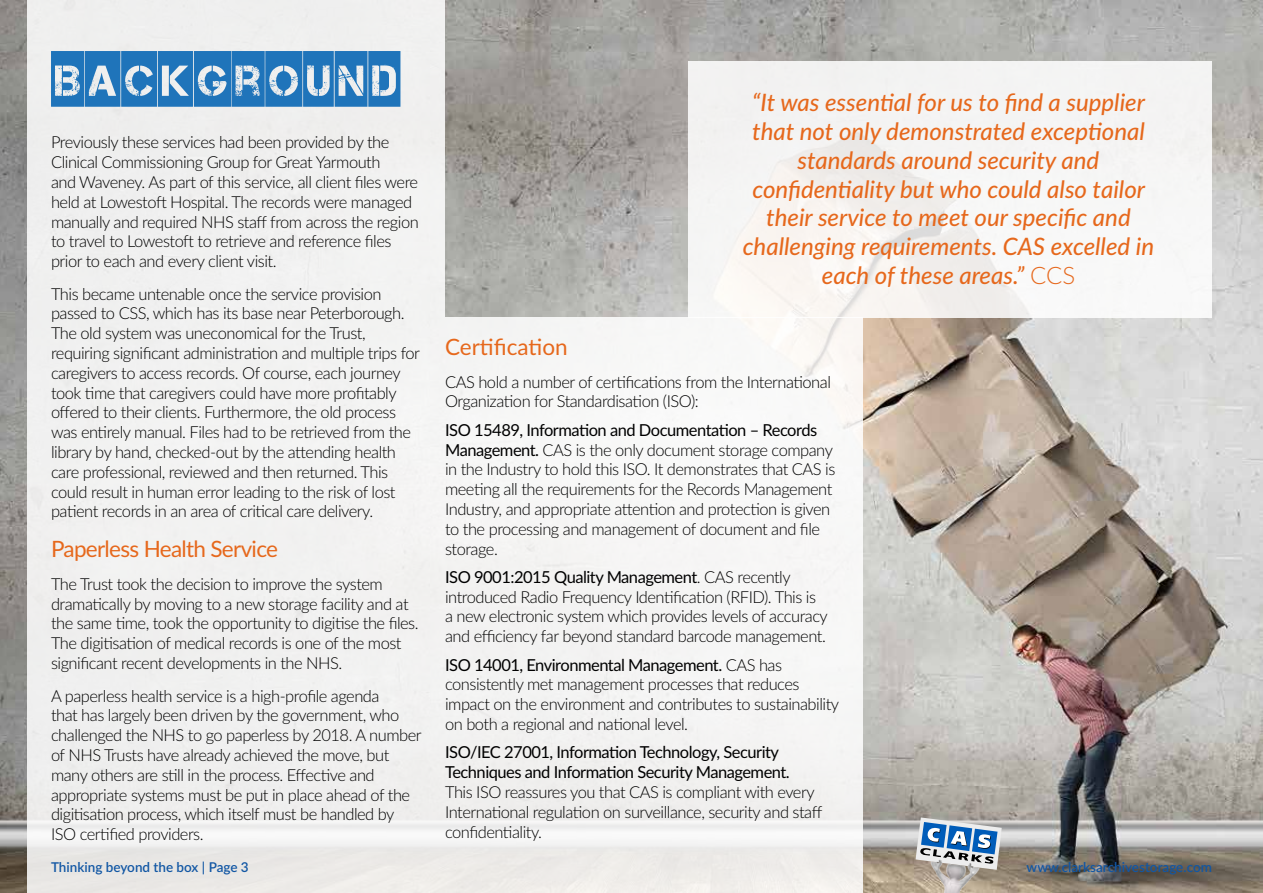
<style>
.page{position:relative;width:1263px;height:893px;background:#fff}
.page>*{position:absolute;margin:0;border:0;box-sizing:border-box;transform-origin:0 0}
.t1{font:54px "Take Cover";letter-spacing:.02em;color:#1f74ba}
.t2{font:italic 500 24px/28.8px "Lato";color:#e6681c;text-align:center}
.t3{font:22.5px "Lato";letter-spacing:-.03em;color:#e6681c}
.t4{font:22.5px "Lato";color:#e6681c}
.t5{font:300 16.5px/19.8px "Lato";letter-spacing:-.03em;color:#000}
.t6{font:16.5px/19.8px "Lato";letter-spacing:-.03em;color:#000}
.t7{font:600 13.5px "Lato";color:#1257a4}
.s1{font-weight:300;font-style:normal}
.s2{font-weight:400}
</style>
<div class="page">
<img style="left:0;top:0;width:1263px;height:893px">
<div style="left:28px;top:0;width:417px;height:893px;background:#f0f0f0"></div>
<div style="left:445px;top:318px;width:417px;height:575px;background:#f5f5f4"></div>
<div style="left:688px;top:62px;width:524px;height:256px;background:#f5f4f3"></div>
<svg style="left:915px;top:817px;width:87px;height:53px;background:#88a5c1"></svg>
<img style="left:926px;top:852px;width:58px;height:41px">
<h1 class="t1" style="left:51px;top:51px;width:350px">BACKGROUND</h1>
<p class="t5" style="left:51px;top:132px;width:369px">Previously these services had been provided by the Clinical Commissioning Group for Great Yarmouth<br>and Waveney. As part of this service, all client files were held at Lowestoft Hospital. The records were managed manually and required NHS staff from across the region to travel to Lowestoft to retrieve and reference files prior to each and every client visit.</p>
<p class="t5" style="left:51px;top:283px;width:370px">This became untenable once the service provision passed to CSS, which has its base near Peterborough.<br>The old system was uneconomical for the Trust, requiring significant administration and multiple trips for caregivers to access records. Of course, each journey took time that caregivers could have more profitably offered to their clients. Furthermore, the old process was entirely manual. Files had to be retrieved from the library by hand, checked-out by the attending health care professional, reviewed and then returned. This could result in human error leading to the risk of lost patient records in an area of critical care delivery.</p>
<h3 class="t3" style="left:51px;top:533px;width:229px">Paperless Health Service</h3>
<p class="t5" style="left:51px;top:573px;width:369px">The Trust took the decision to improve the system dramatically by moving to a new storage facility and at the same time, took the opportunity to digitise the files.<br>The digitisation of medical records is one of the most significant recent developments in the NHS.</p>
<p class="t5" style="left:51px;top:685px;width:372px">A paperless health service is a high-profile agenda<br>that has largely been driven by the government, who challenged the NHS to go paperless by 2018. A number of NHS Trusts have already achieved the move, but many others are still in the process. Effective and appropriate systems must be put in place ahead of the digitisation process, which itself must be handled by ISO certified providers.</p>
<p class="t7" style="left:51px;top:857px;width:199px">Thinking beyond the box | Page 3</p>
<p class="t2" style="left:743px;top:87px;width:413px">“It was essential for us to find a supplier that not only demonstrated exceptional standards around security and confidentiality but who could also tailor their service to meet our specific and challenging requirements. CAS excelled in each of these areas.” <span class="s1">CCS</span></p>
<h3 class="t4" style="left:445px;top:331px;width:124px">Certification</h3>
<p class="t5" style="left:445px;top:371px;width:387px">CAS hold a number of certifications from the International<br>Organization for Standardisation (ISO):</p>
<p class="t5" style="left:445px;top:419px;width:392px"><span class="s2">ISO 15489, Information and Documentation – Records Management.</span> CAS is the only document storage company in the Industry to hold this ISO. It demonstrates that CAS is meeting all the requirements for the Records Management Industry, and appropriate attention and protection is given to the processing and management of document and file storage.</p>
<p class="t5" style="left:445px;top:566px;width:384px"><span class="s2">ISO 9001:2015 Quality Management</span>. CAS recently introduced Radio Frequency Identification (RFID). This is a new electronic system which provides levels of accuracy and efficiency far beyond standard barcode management.</p>
<p class="t5" style="left:445px;top:654px;width:395px"><span class="s2">ISO 14001, Environmental Management.</span> CAS has consistently met management processes that reduces impact on the environment and contributes to sustainability on both a regional and national level.</p>
<p class="t6" style="left:445px;top:742px;width:346px">ISO/IEC 27001, Information Technology, Security<br>Techniques and Information Security Management.</p>
<p class="t5" style="left:445px;top:781px;width:379px">This ISO reassures you that CAS is compliant with every<br>International regulation on surveillance, security and staff confidentiality.</p>
<p class="t7" style="left:1027px;top:857px;width:187px">www.clarksarchivestorage.com</p>
</div>
